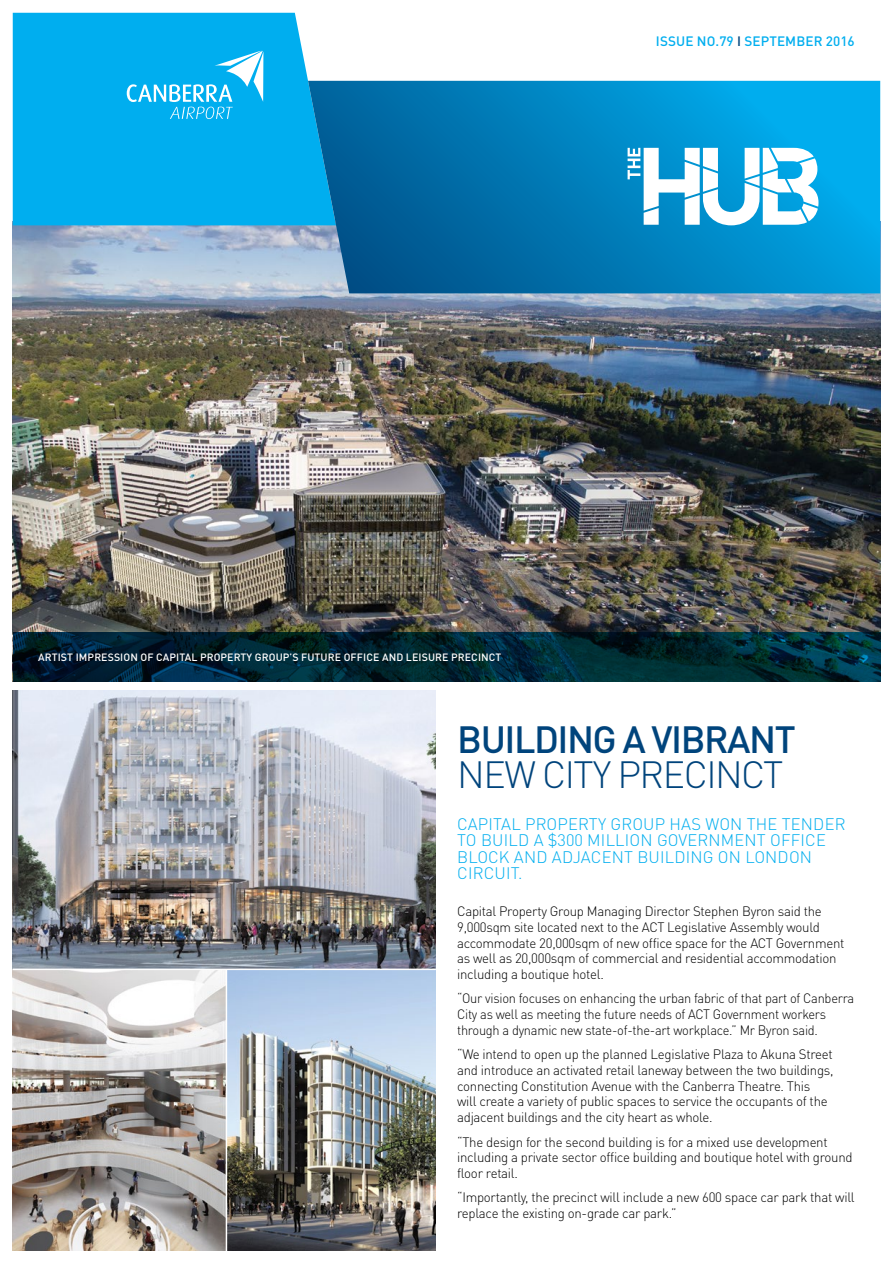
<style>
.page{position:relative;width:893px;height:1263px;background:#fff}
.page>*{position:absolute;margin:0;border:0;box-sizing:border-box;transform-origin:0 0}
.t1{font:500 37.5px "DINOT";letter-spacing:-.04em;color:#00447c}
.t2{font:300 37.5px "DINOT";letter-spacing:-.04em;color:#00447c}
.t3{font:300 16.5px/16.5px "DINOT";letter-spacing:.01em;color:#00aeef}
.t4{font:300 13.5px/15.8px "DINOT";letter-spacing:-.02em;color:#000}
.t5{font:300 13.5px/15.8px "DINOT";letter-spacing:-.02em;color:#000;scale:.95 1}
.t6{font:500 13.5px "DINOT";letter-spacing:.01em;color:#00aeef}
.t7{font:500 10.5px "DINOT";letter-spacing:.01em;color:#fff}
.s1{color:#00447c}
</style>
<div class="page">
<img style="left:13px;top:225px;width:867px;height:407px">
<img style="left:13px;top:691px;width:423px;height:277px">
<img style="left:13px;top:970px;width:423px;height:280px">
<hr style="left:226px;top:969px;width:1px;height:285px;background:#fff">
<svg style="left:13px;top:632px;width:867px;height:50px;background:#002633"></svg>
<div style="left:13px;top:13px;width:323px;height:212px;background:#00aeef"></div>
<svg style="left:308px;top:81px;width:572px;height:212px;background:#0382bd"></svg>
<svg style="left:127px;top:51px;width:136px;height:68px;background:#2fbcf1"></svg>
<svg style="left:628px;top:148px;width:190px;height:77px"></svg>
<p class="t6" style="left:656px;top:32px;width:200px">ISSUE NO.79 <span class="s1">I</span> SEPTEMBER 2016</p>
<p class="t7" style="left:38px;top:650px;width:464px">ARTIST IMPRESSION OF CAPITAL PROPERTY GROUP’S FUTURE OFFICE AND LEISURE PRECINCT</p>
<h1 class="t1" style="left:457px;top:716px;width:340px">BUILDING A VIBRANT</h1>
<h1 class="t2" style="left:457px;top:751px;width:328px">NEW CITY PRECINCT</h1>
<p class="t3" style="left:457px;top:815px;width:390px">CAPITAL PROPERTY GROUP HAS WON THE TENDER<br>TO BUILD A $300 MILLION GOVERNMENT OFFICE<br>BLOCK AND ADJACENT BUILDING ON LONDON<br>CIRCUIT.</p>
<p class="t4" style="left:457px;top:903px;width:389px">Capital Property Group Managing Director Stephen Byron said the 9,000sqm site located next to the ACT Legislative Assembly would accommodate 20,000sqm of new office space for the ACT Government as well as 20,000sqm of commercial and residential accommodation including a boutique hotel.</p>
<p class="t5" style="left:457px;top:990px;width:420px">“Our vision focuses on enhancing the urban fabric of that part of Canberra<br>City as well as meeting the future needs of ACT Government workers through a dynamic new state-of-the-art workplace.” Mr Byron said.</p>
<p class="t4" style="left:457px;top:1046px;width:378px">“We intend to open up the planned Legislative Plaza to Akuna Street and introduce an activated retail laneway between the two buildings, connecting Constitution Avenue with the Canberra Theatre. This<br>will create a variety of public spaces to service the occupants of the adjacent buildings and the city heart as whole.</p>
<p class="t4" style="left:457px;top:1133px;width:397px">“The design for the second building is for a mixed use development including a private sector office building and boutique hotel with ground floor retail.</p>
<p class="t4" style="left:457px;top:1189px;width:399px">“Importantly, the precinct will include a new 600 space car park that will replace the existing on-grade car park.”</p>
</div>
